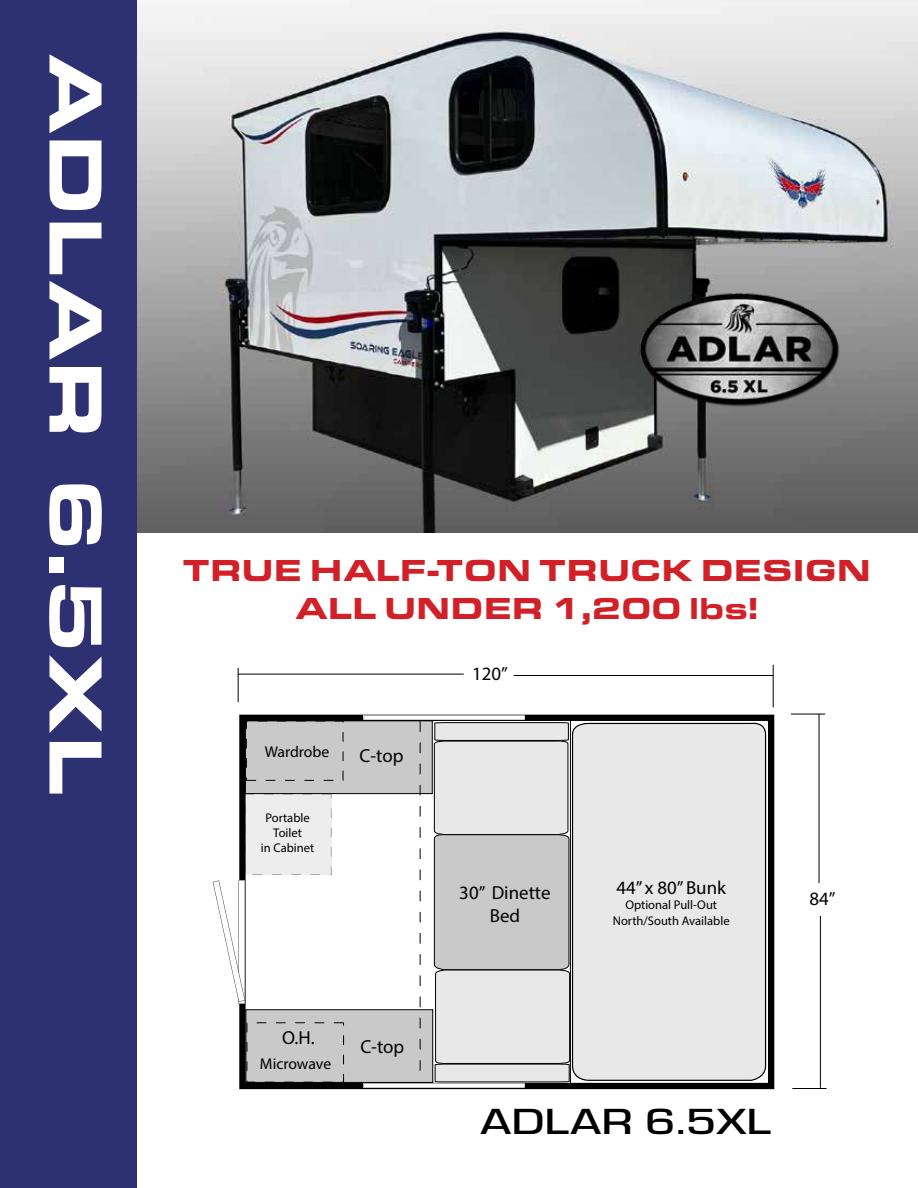
<style>
.page{position:relative;width:918px;height:1188px;background:#fff}
.page>*{position:absolute;margin:0;border:0;box-sizing:border-box;transform-origin:0 0}
.t1{font:900 78px "Eurostile Ext";color:#fff}
.t2{font:500 37.8px "Eurostile";color:#000;scale:1.31 1}
.t3{font:900 31.5px/37.8px "Eurostile Ext";color:#d12027;text-align:center}
.t4{font:18.9px/22.6px "Myriad Pro";color:#000;text-align:center}
.t5{font:15.75px "Myriad Pro";letter-spacing:-.005em;color:#000}
.t6{font:12.6px/15.1px "Myriad Pro";color:#000;text-align:center}
</style>
<div class="page">
<img style="left:137px;top:0;width:781px;height:533px">
<hr style="left:820px;top:916px;width:1px;height:172px;background:#000">
<hr style="left:819px;top:714px;width:1px;height:169px;background:#000">
<hr style="left:792px;top:1088px;width:35px;height:1px;background:#000">
<hr style="left:791px;top:714px;width:34px;height:1px;background:#000">
<hr style="left:238px;top:674px;width:226px;height:1px;background:#000">
<hr style="left:514px;top:675px;width:259px;height:1px;background:#000">
<hr style="left:238px;top:668px;width:1px;height:34px;background:#000">
<hr style="left:773px;top:665px;width:1px;height:42px;background:#000">
<svg style="left:239px;top:715px;width:535px;height:374px;fill:#e8e8e8"></svg>
<svg style="left:213px;top:880px;width:32px;height:124px"></svg>
<div style="left:245px;top:721px;width:187px;height:73px;background:#c9c9c9"></div>
<div style="left:245px;top:720px;width:188px;height:74px;border:1px solid #000"></div>
<hr style="left:570px;top:720px;width:1px;height:364px;background:#000">
<div style="left:246px;top:1010px;width:187px;height:72px;background:#c9c9c9"></div>
<div style="left:245px;top:1009px;width:188px;height:74px;border:1px solid #000"></div>
<svg style="left:364px;top:715px;width:206px;height:373px"></svg>
<div style="left:0;top:0;width:136px;height:1188px;background:#2d3172"></div>
<img style="left:630px;top:288px;width:221px;height:126px">
<h1 class="t1" style="left:134px;top:54px;width:743px;rotate:90deg">ADLAR 6.5XL</h1>
<h3 class="t3" style="left:183px;top:549px;width:690px">TRUE HALF-TON TRUCK DESIGN<br>ALL UNDER 1,200 lbs!</h3>
<p class="t5" style="left:265px;top:742px;width:66px">Wardrobe</p>
<p class="t6" style="left:261px;top:810px;width:55px">Portable<br>Toilet<br>in Cabinet</p>
<h3 class="t4" style="left:360px;top:744px;width:45px">C-top</h3>
<h3 class="t4" style="left:282px;top:1026px;width:34px">O.H.</h3>
<p class="t5" style="left:260px;top:1054px;width:73px">Microwave</p>
<h3 class="t4" style="left:360px;top:1035px;width:45px">C-top</h3>
<h3 class="t4" style="left:472px;top:662px;width:37px">120”</h3>
<h3 class="t4" style="left:459px;top:881px;width:93px">30” Dinette<br>Bed</h3>
<h3 class="t4" style="left:616px;top:876px;width:111px">44” x 80” Bunk</h3>
<p class="t6" style="left:613px;top:897px;width:118px">Optional Pull-Out<br>North/South Available</p>
<h3 class="t4" style="left:810px;top:887px;width:28px">84”</h3>
<h2 class="t2" style="left:481px;top:1096px;width:223px">ADLAR 6.5XL</h2>
</div>
